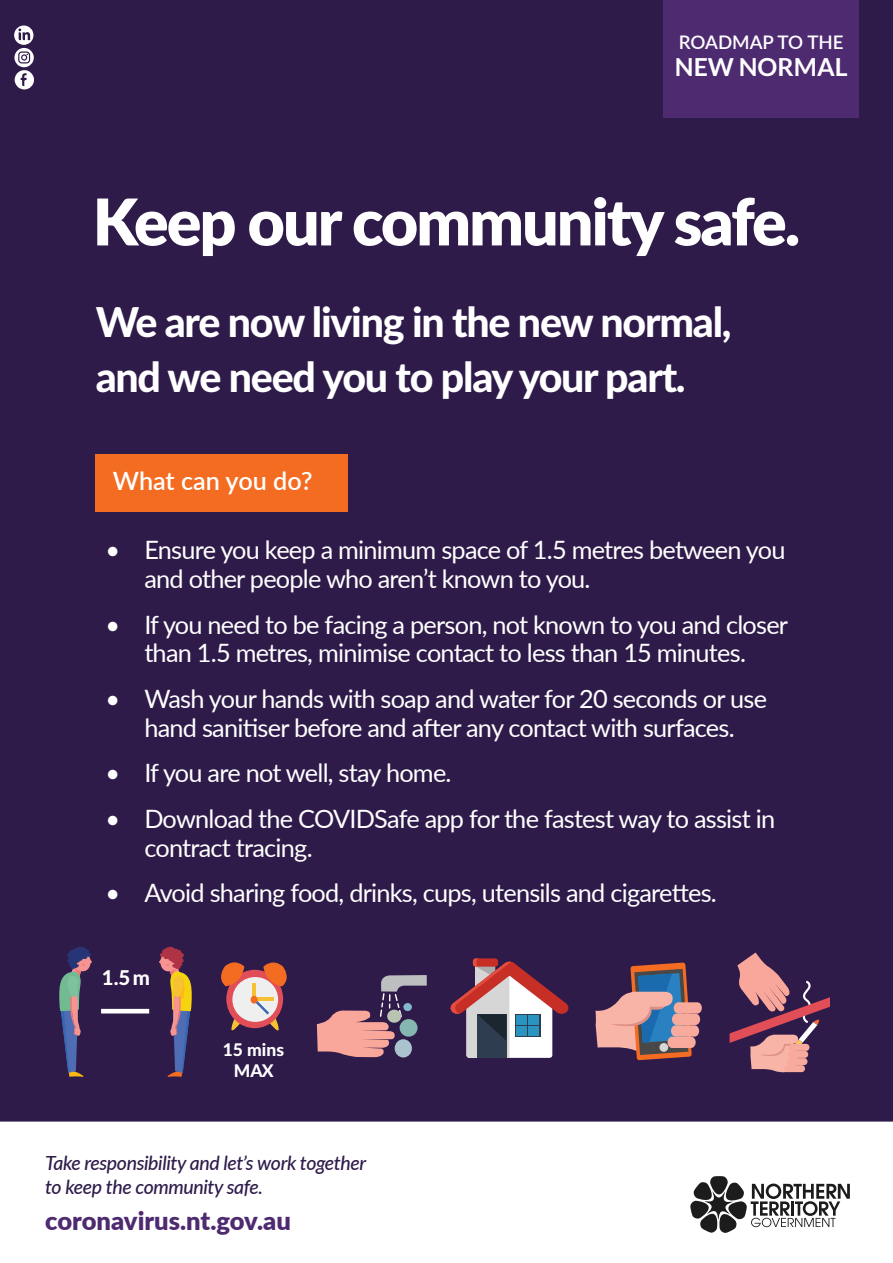
<style>
.page{position:relative;width:893px;height:1263px;background:#fff}
.page>*{position:absolute;margin:0;border:0;box-sizing:border-box;transform-origin:0 0}
.t1{font:900 64.35px "Lato";letter-spacing:-.03em;color:#fff}
.t2{font:800 41.25px/54.3px "Lato";letter-spacing:-.03em;color:#fff}
.t3{font:900 25.5px "Lato";color:#4e2a71}
.t4{font:25.35px/28.7px "Lato";letter-spacing:-.03em;color:#fff}
.t5{font:600 25.2px "Lato";color:#fff}
.t6{font:700 24.9px "Lato";color:#fff}
.t7{font:800 20.4px "Lato";color:#fff}
.t8{font:italic 500 19.5px/24px "Lato";letter-spacing:-.02em;color:#2f1b4a}
.t9{font:600 18.75px "Lato";color:#fff}
.t10{font:800 17.4px/21px "Lato";color:#fff;text-align:center}
</style>
<div class="page">
<div style="left:0;top:0;width:893px;height:1121px;background:#2f1b4a"></div>
<svg style="left:690px;top:1176px;width:160px;height:57px"></svg>
<div style="left:663px;top:0;width:196px;height:117px;background:#4e2a71"></div>
<svg style="left:14px;top:25px;width:20px;height:64px"></svg>
<div style="left:95px;top:454px;width:253px;height:57px;background:#f36c21"></div>
<svg style="left:223px;top:1017px;width:19px;height:27px"></svg>
<div style="left:226px;top:970px;width:57px;height:58px;background:#e24e58;border-radius:50%"></div>
<div style="left:232px;top:977px;width:46px;height:45px;background:#efeff0;border-radius:50%"></div>
<svg style="left:252px;top:997px;width:35px;height:47px"></svg>
<hr style="left:101px;top:1009px;width:48px;height:4px;background:#fff">
<svg style="left:59px;top:946px;width:33px;height:131px;background:#524d6d"></svg>
<svg style="left:159px;top:947px;width:33px;height:130px;background:#6e4f58"></svg>
<hr style="left:252px;top:983px;width:4px;height:14px;background:#f6c132">
<hr style="left:253px;top:997px;width:20px;height:4px;background:#f6c132">
<div style="left:251px;top:996px;width:7px;height:8px;background:#f36c21;border-radius:50%"></div>
<svg style="left:216px;top:957px;width:28px;height:29px"></svg>
<svg style="left:263px;top:957px;width:29px;height:29px"></svg>
<svg style="left:317px;top:974px;width:110px;height:83px;background:#7c5c72"></svg>
<svg style="left:730px;top:952px;width:100px;height:121px;background:#764964"></svg>
<div style="left:785px;top:1065px;width:20px;height:7px;background:#f8aa9c;border-radius:3px"></div>
<div style="left:787px;top:1058px;width:20px;height:7px;background:#f8aa9c;border-radius:3px"></div>
<div style="left:788px;top:1051px;width:20px;height:7px;background:#f8aa9c;border-radius:3px"></div>
<div style="left:789px;top:1044px;width:20px;height:7px;background:#f8aa9c;border-radius:3px"></div>
<svg style="left:450px;top:958px;width:119px;height:100px"></svg>
<svg style="left:595px;top:962px;width:107px;height:98px;background:#886b79"></svg>
<p class="t9" style="left:679px;top:28px;width:166px">ROADMAP TO THE</p>
<p class="t6" style="left:675px;top:53px;width:174px">NEW NORMAL</p>
<h1 class="t1" style="left:93px;top:174px;width:709px">Keep our community safe.</h1>
<h2 class="t2" style="left:96px;top:293px;width:637px">We are now living in the new normal, and we need you to play your part.</h2>
<p class="t5" style="left:113px;top:463px;width:201px">What can you do?</p>
<p class="t4" style="left:144px;top:534px;width:643px;text-indent:-39px">• Ensure you keep a minimum space of 1.5 metres between you and other people who aren’t known to you.</p>
<p class="t4" style="left:105px;top:609px;width:684px;text-align:center">• If you need to be facing a person, not known to you and closer than 1.5 metres, minimise contact to less than 15 minutes.</p>
<p class="t4" style="left:105px;top:683px;width:663px;text-align:center">• Wash your hands with soap and water for 20 seconds or use hand sanitiser before and after any contact with surfaces.</p>
<p class="t4" style="left:105px;top:758px;width:348px">• If you are not well, stay home.</p>
<p class="t4" style="left:144px;top:803px;width:632px;text-indent:-39px">• Download the COVIDSafe app for the fastest way to assist in contract tracing.</p>
<p class="t4" style="left:105px;top:878px;width:613px">• Avoid sharing food, drinks, cups, utensils and cigarettes.</p>
<p class="t7" style="left:102px;top:963px;width:50px">1.5 m</p>
<p class="t10" style="left:223px;top:1038px;width:63px">15 mins<br>MAX</p>
<p class="t8" style="left:45px;top:1150px;width:322px">Take responsibility and let’s work together to keep the community safe.</p>
<p class="t3" style="left:45px;top:1202px;width:247px">coronavirus.nt.gov.au</p>
</div>
